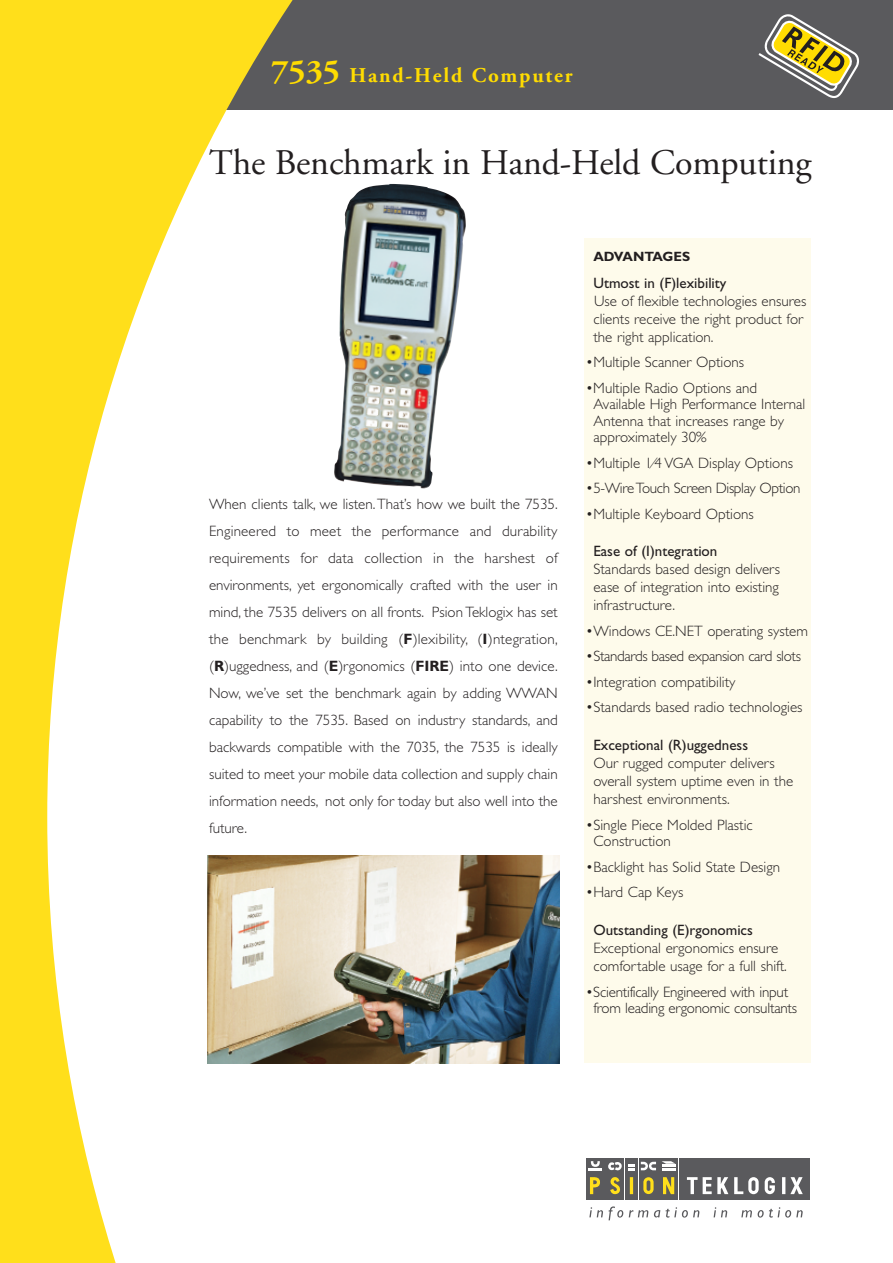
<style>
.page{position:relative;width:893px;height:1263px;background:#fff}
.page>*{position:absolute;margin:0;border:0;box-sizing:border-box;transform-origin:0 0}
.t1{font:36px "Adobe Garamond";letter-spacing:-.005em;color:#231f20}
.t2{font:700 21px "Adobe Garamond";letter-spacing:.085em;color:#ffdc01}
.t3{font:300 15px/27px "Gill Sans";color:#231f20}
.t4{font:15px "Gill Sans";color:#231f20}
.t5{font:300 15px "Gill Sans";letter-spacing:-.025em;color:#231f20}
.t6{font:700 13.5px "Gill Sans";color:#231f20}
.s1{font-size:33px}
.s2{font-weight:700}
</style>
<div class="page">
<div style="left:0;top:0;width:893px;height:110px;background:#5a5a5d"></div>
<svg style="left:0;top:0;width:304px;height:1263px"></svg>
<div style="left:606px;top:1159px;width:18px;height:41px;background:#5a5a5d"></div>
<svg style="left:610px;top:1177px;width:10px;height:17px"></svg>
<div style="left:586px;top:1159px;width:18px;height:41px;background:#5a5a5d"></div>
<svg style="left:589px;top:1161px;width:33px;height:10px"></svg>
<svg style="left:590px;top:1177px;width:10px;height:17px"></svg>
<div style="left:625px;top:1159px;width:13px;height:41px;background:#5a5a5d"></div>
<svg style="left:628px;top:1164px;width:7px;height:6px"></svg>
<svg style="left:630px;top:1177px;width:3px;height:17px"></svg>
<div style="left:659px;top:1159px;width:19px;height:41px;background:#5a5a5d"></div>
<svg style="left:662px;top:1161px;width:13px;height:9px"></svg>
<svg style="left:663px;top:1177px;width:11px;height:17px"></svg>
<div style="left:639px;top:1159px;width:19px;height:41px;background:#5a5a5d"></div>
<svg style="left:643px;top:1177px;width:11px;height:17px"></svg>
<svg style="left:641px;top:1162px;width:15px;height:8px"></svg>
<div style="left:679px;top:1159px;width:131px;height:41px;background:#5a5a5d"></div>
<svg style="left:687px;top:1177px;width:41px;height:17px"></svg>
<svg style="left:782px;top:1177px;width:21px;height:17px"></svg>
<svg style="left:734px;top:1177px;width:25px;height:17px"></svg>
<svg style="left:765px;top:1177px;width:10px;height:17px"></svg>
<svg style="left:589px;top:1207px;width:14px;height:10px"></svg>
<svg style="left:609px;top:1206px;width:14px;height:14px"></svg>
<svg style="left:629px;top:1210px;width:19px;height:7px"></svg>
<svg style="left:654px;top:1210px;width:6px;height:7px"></svg>
<svg style="left:666px;top:1207px;width:33px;height:10px"></svg>
<svg style="left:714px;top:1207px;width:13px;height:10px"></svg>
<svg style="left:741px;top:1210px;width:11px;height:7px"></svg>
<svg style="left:758px;top:1207px;width:45px;height:10px"></svg>
<div style="left:584px;top:239px;width:226px;height:824px;background:#fefbeb"></div>
<img style="left:208px;top:855px;width:351px;height:208px">
<svg style="left:758px;top:14px;width:101px;height:84px"></svg>
<img style="left:334px;top:184px;width:132px;height:305px">
<h2 class="t2" style="left:271px;top:67px;width:302px"><span class="s1">7535</span> Hand-Held Computer</h2>
<h1 class="t1" style="left:209px;top:148px;width:604px">The Benchmark in Hand-Held Computing</h1>
<p class="t3" style="left:209px;top:492px;width:350px;text-align:justify">When clients talk, we listen.That’s how we built the 7535.<br>Engineered to meet the performance and durability requirements for data collection in the harshest of environments, yet ergonomically crafted with the user in mind, the 7535 delivers on all fronts. Psion Teklogix has set the benchmark by building (<span class="s2">F</span>)lexibility, (<span class="s2">I</span>)ntegration, (<span class="s2">R</span>)uggedness, and (<span class="s2">E</span>)rgonomics (<span class="s2">FIRE</span>) into one device.<br>Now, we’ve set the benchmark again by adding WWAN capability to the 7535. Based on industry standards, and backwards compatible with the 7035, the 7535 is ideally suited to meet your mobile data collection and supply chain information needs, not only for today but also well into the future.</p>
<p class="t6" style="left:593px;top:251px;width:98px">ADVANTAGES</p>
<p class="t4" style="left:593px;top:277px;width:135px">Utmost in (F)lexibility</p>
<p class="t3" style="left:593px;top:293px;width:214px;line-height:18px">Use of flexible technologies ensures clients receive the right product for the right application.</p>
<p class="t3" style="left:586px;top:350px;width:160px">•Multiple Scanner Options</p>
<p class="t3" style="left:593px;top:381px;width:213px;line-height:16.5px;text-indent:-8px">•Multiple Radio Options and<br>Available High Performance Internal<br>Antenna that increases range by approximately 30%</p>
<p class="t3" style="left:586px;top:450px;width:209px">•Multiple 1⁄4 VGA Display Options</p>
<p class="t5" style="left:586px;top:482px;width:216px">•5-Wire Touch Screen Display Option</p>
<p class="t3" style="left:586px;top:501px;width:170px">•Multiple Keyboard Options</p>
<p class="t4" style="left:593px;top:546px;width:125px">Ease of (I)ntegration</p>
<p class="t3" style="left:593px;top:562px;width:188px;line-height:18px;text-align:justify">Standards based design delivers ease of integration into existing infrastructure.</p>
<p class="t3" style="left:586px;top:619px;width:224px">•Windows CE.NET operating system</p>
<p class="t5" style="left:586px;top:651px;width:217px">•Standards based expansion card slots</p>
<p class="t3" style="left:586px;top:670px;width:151px">•Integration compatibility</p>
<p class="t3" style="left:586px;top:695px;width:218px">•Standards based radio technologies</p>
<p class="t4" style="left:593px;top:739px;width:156px">Exceptional (R)uggedness</p>
<p class="t3" style="left:593px;top:755px;width:201px;line-height:18px">Our rugged computer delivers overall system uptime even in the harshest environments.</p>
<p class="t3" style="left:593px;top:818px;width:161px;line-height:16.5px;text-indent:-8px">•Single Piece Molded Plastic<br>Construction</p>
<p class="t3" style="left:586px;top:854px;width:196px">•Backlight has Solid State Design</p>
<p class="t3" style="left:586px;top:880px;width:99px">•Hard Cap Keys</p>
<p class="t4" style="left:593px;top:924px;width:161px">Outstanding (E)rgonomics</p>
<p class="t3" style="left:593px;top:940px;width:195px;line-height:18px">Exceptional ergonomics ensure comfortable usage for a full shift.</p>
<p class="t3" style="left:593px;top:985px;width:205px;line-height:16.5px;text-indent:-8px">•Scientifically Engineered with input from leading ergonomic consultants</p>
</div>
